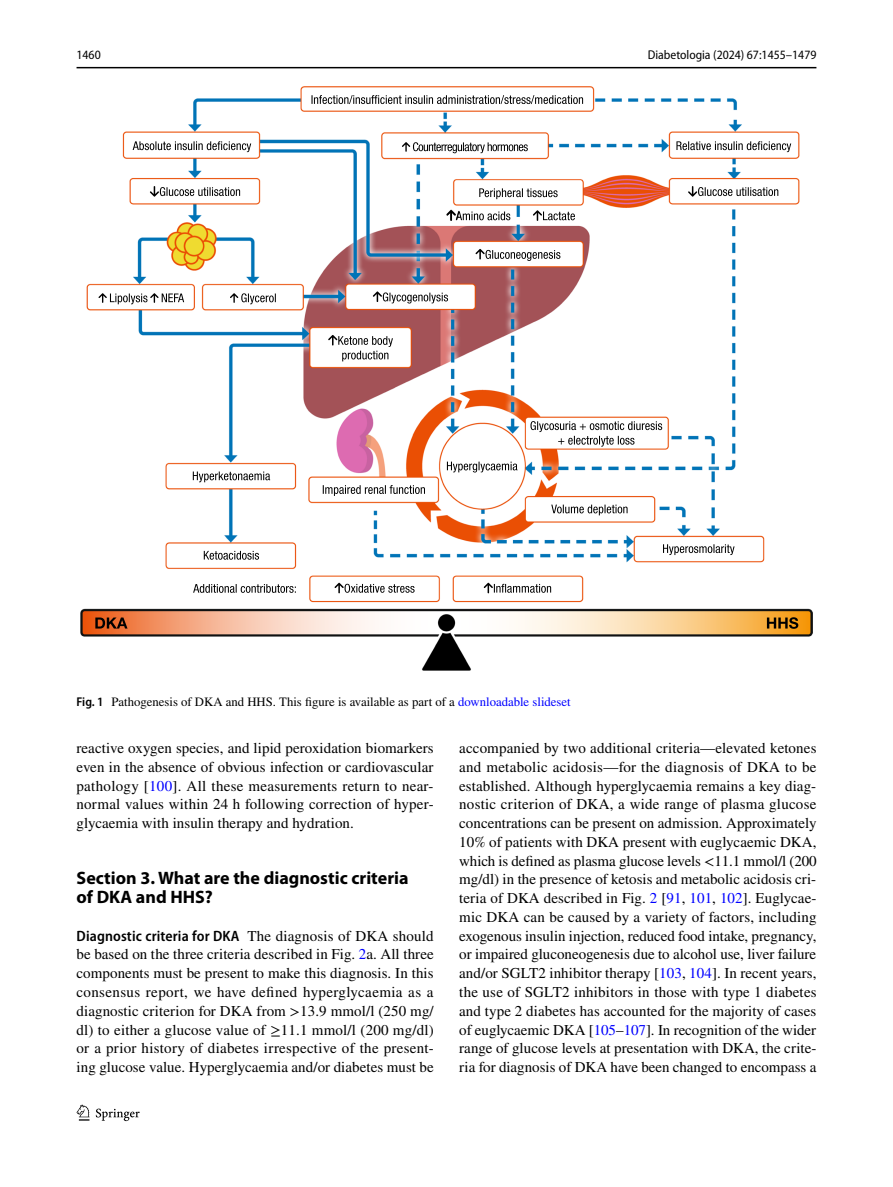
<style>
.page{position:relative;width:893px;height:1187px;background:#fff}
.page>*{position:absolute;margin:0;border:0;box-sizing:border-box;transform-origin:0 0}
.t1{font:700 18px/18.8px "Myriad Pro";color:#000}
.t2{font:15px/18.8px "STIX";letter-spacing:.005em;color:#000;text-align:justify}
.t3{font:600 semi-condensed 15px "Myriad Pro";letter-spacing:.01em;color:#000}
.t4{font:12.75px "STIX";color:#000}
.t5{font:semi-condensed 12.75px "Myriad Pro";color:#000}
.s1{font-family:"Myriad Pro";font-weight:600;font-stretch:semi-condensed}
.s2{color:#00f}
.s3{font-family:"STIX";font-weight:400;font-stretch:normal}
</style>
<div class="page">
<hr style="left:77px;top:67px;width:739px;height:1px;background:#000">
<svg style="left:77px;top:1104px;width:12px;height:16px"></svg>
<svg style="left:96px;top:1108px;width:44px;height:12px"></svg>
<img style="left:81px;top:87px;width:731px;height:583px">
<svg style="left:95px;top:617px;width:33px;height:11px"></svg>
<svg style="left:767px;top:617px;width:31px;height:11px"></svg>
<svg style="left:533px;top:210px;width:42px;height:11px"></svg>
<svg style="left:446px;top:210px;width:64px;height:11px"></svg>
<svg style="left:193px;top:584px;width:103px;height:9px"></svg>
<svg style="left:676px;top:141px;width:115px;height:11px"></svg>
<svg style="left:311px;top:95px;width:272px;height:9px"></svg>
<svg style="left:193px;top:471px;width:77px;height:11px"></svg>
<svg style="left:133px;top:141px;width:118px;height:11px"></svg>
<svg style="left:230px;top:293px;width:46px;height:11px"></svg>
<svg style="left:98px;top:293px;width:86px;height:11px"></svg>
<svg style="left:688px;top:186px;width:90px;height:11px"></svg>
<svg style="left:150px;top:186px;width:90px;height:11px"></svg>
<svg style="left:484px;top:582px;width:67px;height:11px"></svg>
<svg style="left:204px;top:551px;width:55px;height:8px"></svg>
<svg style="left:334px;top:582px;width:81px;height:11px"></svg>
<svg style="left:530px;top:421px;width:132px;height:25px"></svg>
<svg style="left:323px;top:485px;width:102px;height:11px"></svg>
<svg style="left:551px;top:504px;width:77px;height:11px"></svg>
<svg style="left:447px;top:461px;width:71px;height:11px"></svg>
<svg style="left:328px;top:335px;width:65px;height:26px"></svg>
<svg style="left:373px;top:291px;width:75px;height:12px"></svg>
<svg style="left:475px;top:249px;width:85px;height:12px"></svg>
<svg style="left:402px;top:142px;width:126px;height:11px"></svg>
<svg style="left:479px;top:188px;width:79px;height:11px"></svg>
<svg style="left:663px;top:544px;width:72px;height:11px"></svg>
<p class="t5" style="left:77px;top:48px;width:26px">1460</p>
<p class="t5" style="left:648px;top:48px;width:170px">Diabetologia (2024) 67:1455–1479</p>
<p class="t4" style="left:77px;top:692px;width:496px"><span class="s1">Fig. 1</span> Pathogenesis of DKA and HHS. This figure is available as part of a <span class="s2">downloadable slideset</span></p>
<p class="t2" style="left:77px;top:739px;width:359px">reactive oxygen species, and lipid peroxidation biomarkers even in the absence of obvious infection or cardiovascular pathology [<span class="s2">100</span>]. All these measurements return to near&shy;normal values within 24 h following correction of hyper&shy;glycaemia with insulin therapy and hydration.</p>
<p class="t1" style="left:77px;top:868px;width:334px">Section 3. What are the diagnostic criteria of DKA and HHS?</p>
<p class="t3" style="left:77px;top:927px;width:359px">Diagnostic criteria for DKA <span class="s3">The diagnosis of DKA should</span></p>
<p class="t2" style="left:77px;top:946px;width:359px">be based on the three criteria described in Fig. <span class="s2">2</span>a. All three components must be present to make this diagnosis. In this consensus report, we have defined hyperglycaemia as a diagnostic criterion for DKA from &gt;13.9 mmol/l (250 mg/ dl) to either a glucose value of ≥11.1 mmol/l (200 mg/dl) or a prior history of diabetes irrespective of the present&shy;ing glucose value. Hyperglycaemia and/or diabetes must be</p>
<p class="t2" style="left:459px;top:739px;width:359px">accompanied by two additional criteria—elevated ketones and metabolic acidosis—for the diagnosis of DKA to be established. Although hyperglycaemia remains a key diag&shy;nostic criterion of DKA, a wide range of plasma glucose concentrations can be present on admission. Approximately 10% of patients with DKA present with euglycaemic DKA, which is defined as plasma glucose levels &lt;11.1 mmol/l (200 mg/dl) in the presence of ketosis and metabolic acidosis cri&shy;teria of DKA described in Fig. <span class="s2">2</span> [<span class="s2">91</span>, <span class="s2">101</span>, <span class="s2">102</span>]. Euglycae&shy;mic DKA can be caused by a variety of factors, including exogenous insulin injection, reduced food intake, pregnancy, or impaired gluconeogenesis due to alcohol use, liver failure and/or SGLT2 inhibitor therapy [<span class="s2">103</span>, <span class="s2">104</span>]. In recent years, the use of SGLT2 inhibitors in those with type 1 diabetes and type 2 diabetes has accounted for the majority of cases of euglycaemic DKA [<span class="s2">105</span>–<span class="s2">107</span>]. In recognition of the wider range of glucose levels at presentation with DKA, the crite&shy;ria for diagnosis of DKA have been changed to encompass a</p>
</div>
